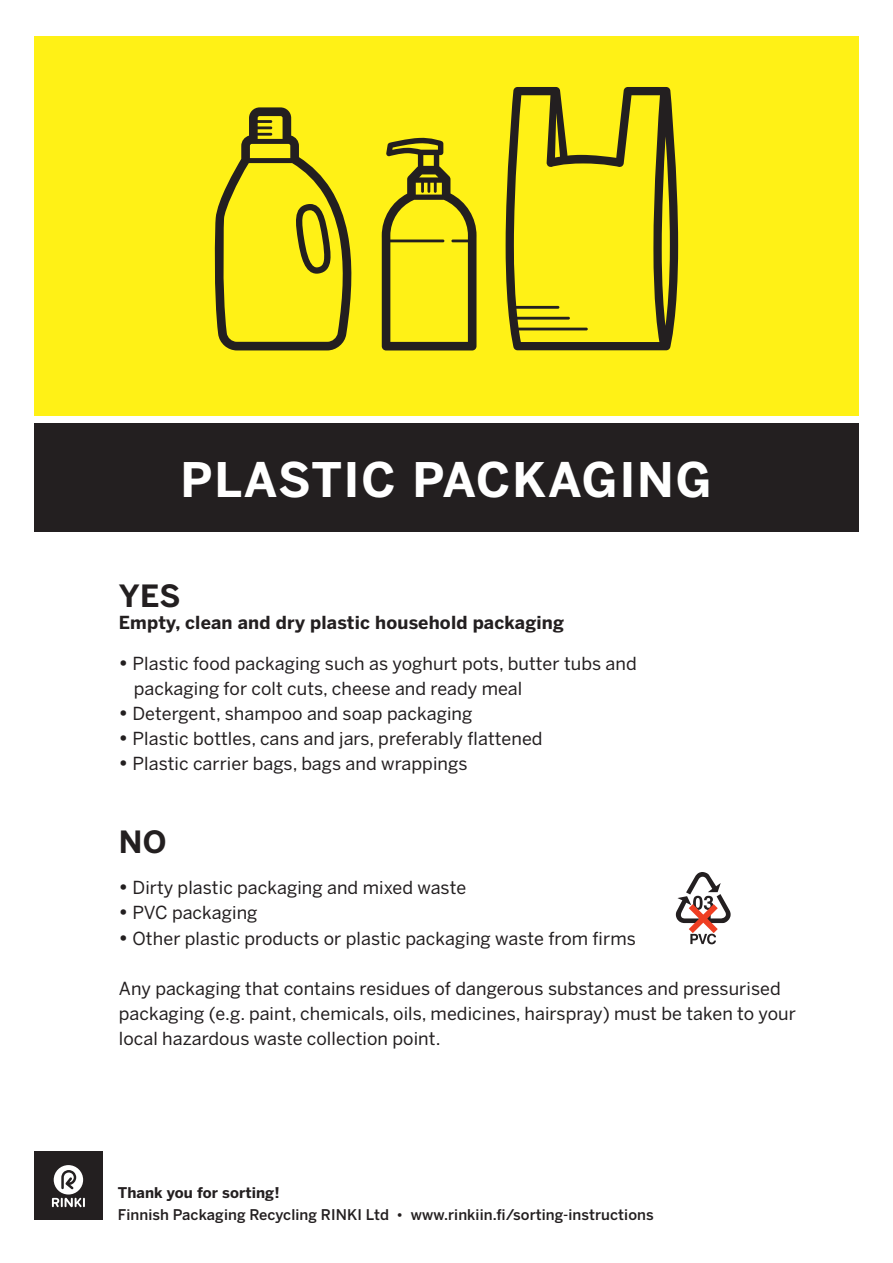
<style>
.page{position:relative;width:893px;height:1263px;background:#fff}
.page>*{position:absolute;margin:0;border:0;box-sizing:border-box;transform-origin:0 0}
.t1{font:700 47.25px "Benton Sans";letter-spacing:.04em;color:#fff}
.t2{font:700 30.45px "Benton Sans";color:#231f20}
.t3{font:17.85px/25.2px "Benton Sans";letter-spacing:.005em;color:#231f20}
.t4{font:700 17.85px "Benton Sans";letter-spacing:.01em;color:#231f20}
.t5{font:500 14.7px/22px "Benton Sans";letter-spacing:.005em;color:#231f20}
.s1{font-weight:700;font-size:19.95px}
.s2{font-weight:700}
.s3{font-size:14.4px}
</style>
<div class="page">
<div style="left:34px;top:36px;width:825px;height:380px;background:#fff116"></div>
<div style="left:34px;top:423px;width:824px;height:109px;background:#231f20"></div>
<svg style="left:676px;top:872px;width:55px;height:72px"></svg>
<svg style="left:214px;top:107px;width:138px;height:243px"></svg>
<svg style="left:382px;top:137px;width:95px;height:213px"></svg>
<svg style="left:506px;top:87px;width:172px;height:263px"></svg>
<div style="left:34px;top:1152px;width:69px;height:68px;background:#231f20"></div>
<svg style="left:52px;top:1165px;width:33px;height:42px"></svg>
<h1 class="t1" style="left:180px;top:451px;width:533px">PLASTIC PACKAGING</h1>
<h2 class="t2" style="left:119px;top:578px;width:63px">YES</h2>
<p class="t4" style="left:119px;top:612px;width:447px">Empty, clean and dry plastic household packaging</p>
<p class="t3" style="left:134px;top:650px;width:504px;text-indent:-15px"><span class="s1">•</span> Plastic food packaging such as yoghurt pots, butter tubs and packaging for colt cuts, cheese and ready meal</p>
<p class="t3" style="left:119px;top:701px;width:355px"><span class="s1">•</span> Detergent, shampoo and soap packaging</p>
<p class="t3" style="left:119px;top:726px;width:425px"><span class="s1">•</span> Plastic bottles, cans and jars, preferably flattened</p>
<p class="t3" style="left:119px;top:751px;width:350px"><span class="s1">•</span> Plastic carrier bags, bags and wrappings</p>
<h2 class="t2" style="left:119px;top:824px;width:49px">NO</h2>
<p class="t3" style="left:119px;top:875px;width:349px"><span class="s1">•</span> Dirty plastic packaging and mixed waste</p>
<p class="t3" style="left:119px;top:900px;width:140px"><span class="s1">•</span> PVC packaging</p>
<p class="t3" style="left:119px;top:925px;width:519px"><span class="s1">•</span> Other plastic products or plastic packaging waste from firms</p>
<p class="t3" style="left:119px;top:976px;width:678px">Any packaging that contains residues of dangerous substances and pressurised packaging (e.g. paint, chemicals, oils, medicines, hairspray) must be taken to your local hazardous waste collection point.</p>
<p class="t5" style="left:118px;top:1182px;width:537px"><span class="s2">Thank you for sorting!<br></span>Finnish Packaging Recycling RINKI Ltd <span class="s3">•</span> www.rinkiin.fi/sorting-instructions</p>
</div>
